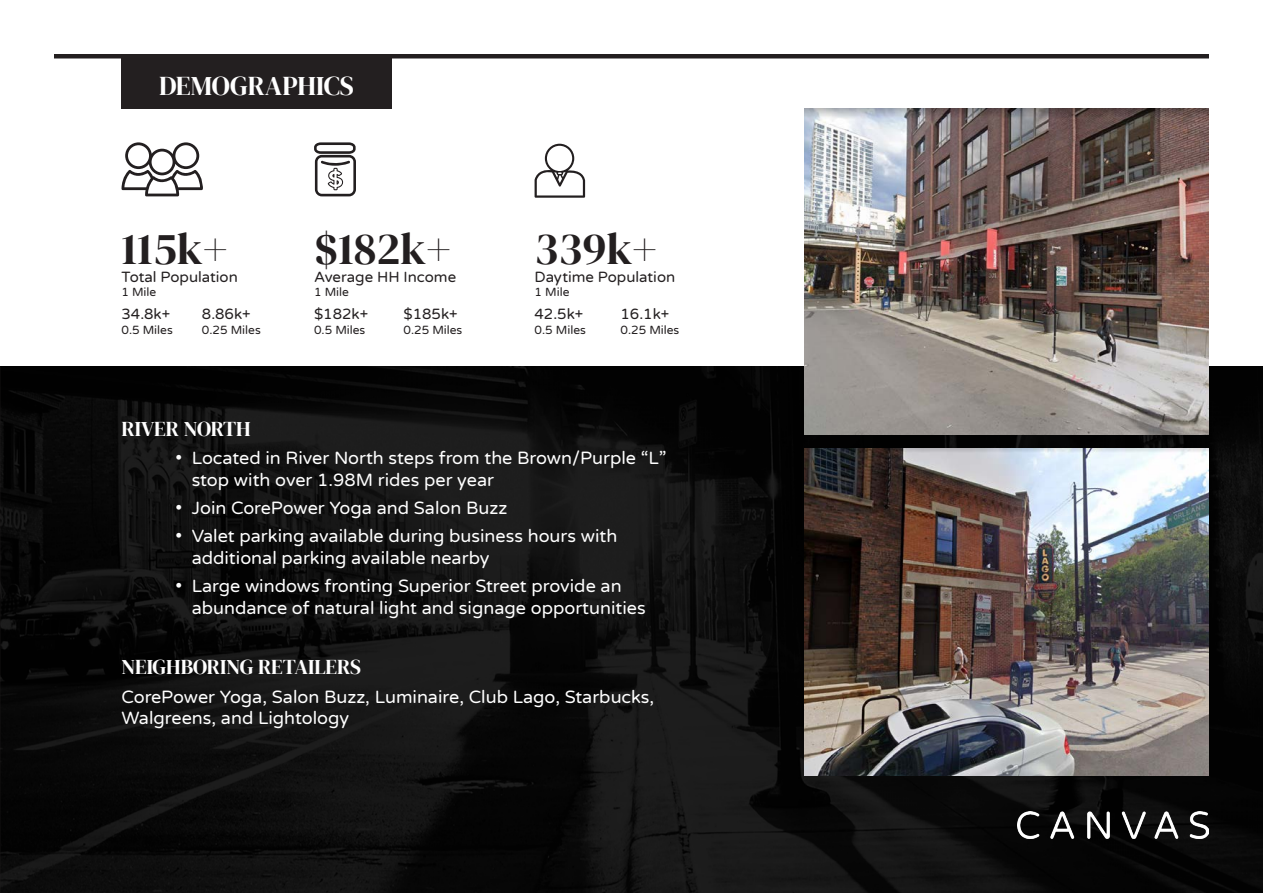
<style>
.page{position:relative;width:1263px;height:893px;background:#fff}
.page>*{position:absolute;margin:0;border:0;box-sizing:border-box;transform-origin:0 0}
.t1{font:45px "DM Serif Display";color:#231f20}
.t2{font:27px "DM Serif Display";letter-spacing:-.005em;color:#fff}
.t3{font:21px "DM Serif Display";color:#fff}
.t4{font:18px/21.6px "Varela Round";color:#fff}
.t5{font:15px "Varela Round";color:#231f20}
.t6{font:12px "Varela Round";color:#231f20}
</style>
<div class="page">
<img style="left:1px;top:366px;width:1262px;height:527px">
<img style="left:0;top:366px;width:1px;height:527px">
<img style="left:1018px;top:812px;width:191px;height:27px">
<img style="left:805px;top:108px;width:404px;height:327px">
<img style="left:805px;top:449px;width:404px;height:326px">
<div style="left:54px;top:54px;width:1155px;height:5px;background:#231f20"></div>
<div style="left:122px;top:54px;width:270px;height:54px;background:#231f20"></div>
<svg style="left:121px;top:142px;width:82px;height:54px"></svg>
<svg style="left:314px;top:142px;width:42px;height:54px"></svg>
<svg style="left:535px;top:144px;width:50px;height:54px"></svg>
<h2 class="t2" style="left:159px;top:70px;width:197px">DEMOGRAPHICS</h2>
<h1 class="t1" style="left:122px;top:222px;width:107px">115k+</h1>
<p class="t5" style="left:122px;top:266px;width:118px">Total Population</p>
<p class="t6" style="left:122px;top:284px;width:36px">1 Mile</p>
<h1 class="t1" style="left:314px;top:222px;width:138px">$182k+</h1>
<p class="t5" style="left:314px;top:266px;width:144px">Average HH Income</p>
<p class="t6" style="left:314px;top:284px;width:36px">1 Mile</p>
<h1 class="t1" style="left:535px;top:222px;width:124px">339k+</h1>
<p class="t5" style="left:535px;top:266px;width:142px">Daytime Population</p>
<p class="t6" style="left:535px;top:284px;width:36px">1 Mile</p>
<p class="t5" style="left:122px;top:304px;width:50px">34.8k+</p>
<p class="t6" style="left:122px;top:321px;width:53px">0.5 Miles</p>
<p class="t5" style="left:202px;top:304px;width:50px">8.86k+</p>
<p class="t6" style="left:202px;top:321px;width:60px">0.25 Miles</p>
<p class="t5" style="left:314px;top:304px;width:56px">$182k+</p>
<p class="t6" style="left:314px;top:321px;width:53px">0.5 Miles</p>
<p class="t5" style="left:403px;top:304px;width:56px">$185k+</p>
<p class="t6" style="left:403px;top:321px;width:60px">0.25 Miles</p>
<p class="t5" style="left:535px;top:304px;width:50px">42.5k+</p>
<p class="t6" style="left:535px;top:321px;width:53px">0.5 Miles</p>
<p class="t5" style="left:620px;top:304px;width:50px">16.1k+</p>
<p class="t6" style="left:620px;top:321px;width:60px">0.25 Miles</p>
<p class="t3" style="left:122px;top:416px;width:131px">RIVER NORTH</p>
<p class="t4" style="left:192px;top:446px;width:476px;text-indent:-16px">• Located in River North steps from the Brown/Purple “L” stop with over 1.98M rides per year</p>
<p class="t4" style="left:176px;top:496px;width:333px">• Join CorePower Yoga and Salon Buzz</p>
<p class="t4" style="left:192px;top:525px;width:427px;text-indent:-16px">• Valet parking available during business hours with additional parking available nearby</p>
<p class="t4" style="left:192px;top:575px;width:455px;text-indent:-16px">• Large windows fronting Superior Street provide an abundance of natural light and signage opportunities</p>
<p class="t3" style="left:122px;top:655px;width:241px">NEIGHBORING RETAILERS</p>
<p class="t4" style="left:122px;top:685px;width:534px">CorePower Yoga, Salon Buzz, Luminaire, Club Lago, Starbucks,<br>Walgreens, and Lightology</p>
</div>
